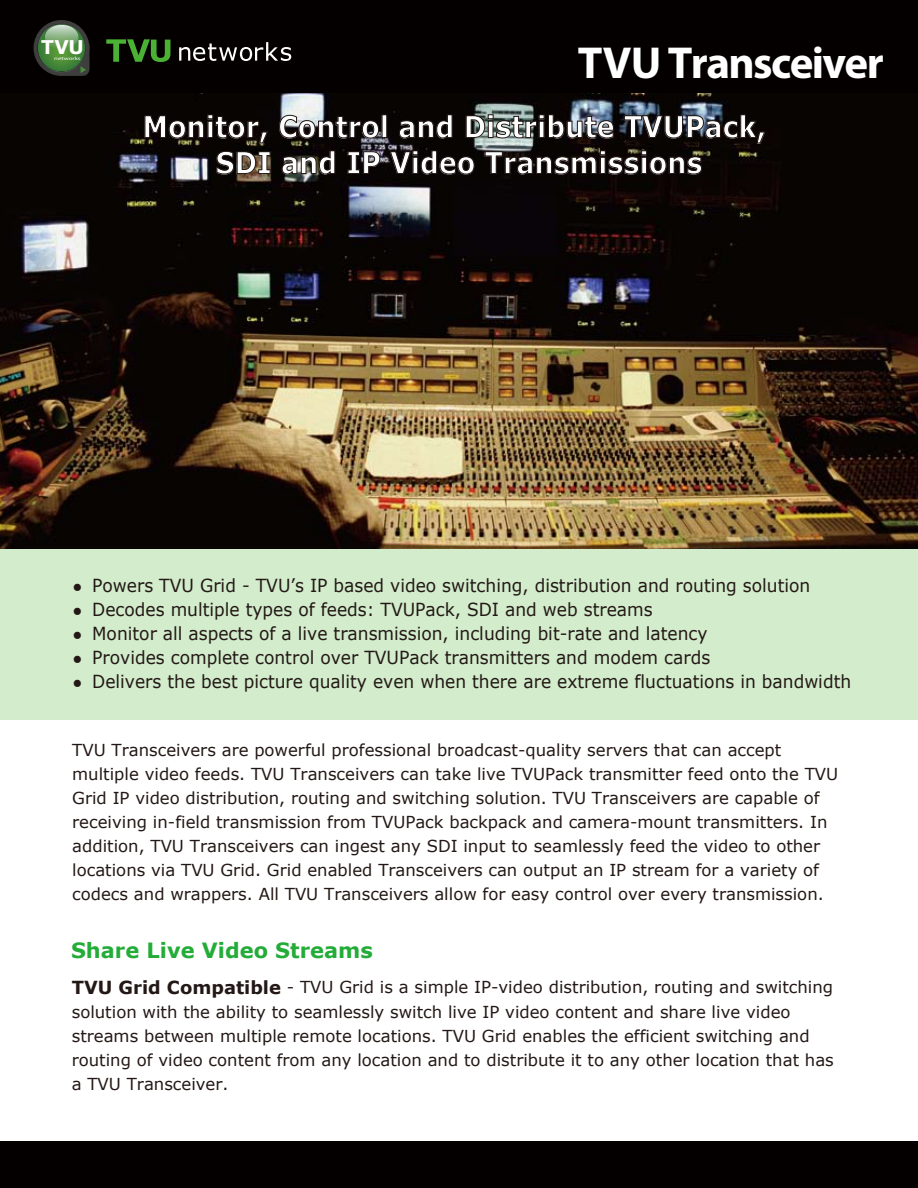
<style>
.page{position:relative;width:918px;height:1188px;background:#fff}
.page>*{position:absolute;margin:0;border:0;box-sizing:border-box;transform-origin:0 0}
.t1{font:700 45px "Myriad Pro";letter-spacing:-.035em;color:#fff}
.t2{font:700 30px/36px "Verdana";color:#fff;text-align:center;scale:.9 1}
.t3{font:700 21px "Verdana";color:#23ac38}
.t4{font:700 18.9px "Verdana";color:#fff}
.t5{font:18px/24px "Verdana";color:#231815;scale:.95 1}
.t6{font:16.5px/24px "Verdana";color:#231815}
.t7{font:4.95px "Myriad Pro";color:#fff;scale:1.39 1}
.s1{font-weight:700;font-size:18px}
</style>
<div class="page">
<img style="left:0;top:93px;width:918px;height:457px">
<div style="left:0;top:0;width:918px;height:93px;background:#040000"></div>
<svg style="left:106px;top:39px;width:64px;height:23px"></svg>
<svg style="left:179px;top:42px;width:112px;height:19px"></svg>
<div style="left:34px;top:20px;width:55px;height:56px;background:#3d3e3d;border-radius:50%"></div>
<svg style="left:37px;top:24px;width:53px;height:52px"></svg>
<div style="left:0;top:1141px;width:918px;height:47px;background:#040000"></div>
<div style="left:0;top:550px;width:918px;height:170px;background:#d2eccc"></div>
<svg style="left:144px;top:114px;width:125px;height:30px;background:#110b07"></svg>
<svg style="left:279px;top:114px;width:100px;height:25px;background:#363333"></svg>
<div style="left:382px;top:114px;width:5px;height:24px;border:1px solid #231815"></div>
<svg style="left:399px;top:114px;width:54px;height:25px"></svg>
<img style="left:465px;top:114px;width:149px;height:25px">
<svg style="left:624px;top:114px;width:142px;height:30px;background:#1a181b"></svg>
<svg style="left:216px;top:151px;width:55px;height:24px"></svg>
<svg style="left:281px;top:150px;width:55px;height:25px"></svg>
<svg style="left:347px;top:151px;width:34px;height:23px"></svg>
<svg style="left:389px;top:150px;width:86px;height:25px;background:#0d0805"></svg>
<svg style="left:484px;top:150px;width:218px;height:25px;background:#120b08"></svg>
<p class="t4" style="left:41px;top:36px;width:44px">TVU</p>
<p class="t7" style="left:54px;top:56px;width:20px">networks</p>
<h1 class="t1" style="left:578px;top:33px;width:307px">TVU Transceiver</h1>
<h2 class="t2" style="left:142px;top:108px;width:695px">Monitor, Control and Distribute TVUPack,<br>SDI and IP Video Transmissions</h2>
<p class="t6" style="left:73px;top:573px;width:11px;text-align:justify">● ● ● ● ●</p>
<p class="t5" style="left:92px;top:573px;width:800px">Powers TVU Grid - TVU’s IP based video switching, distribution and routing solution Decodes multiple types of feeds: TVUPack, SDI and web streams<br>Monitor all aspects of a live transmission, including bit-rate and latency<br>Provides complete control over TVUPack transmitters and modem cards<br>Delivers the best picture quality even when there are extreme fluctuations in bandwidth</p>
<p class="t6" style="left:72px;top:737px;width:768px">TVU Transceivers are powerful professional broadcast-quality servers that can accept multiple video feeds. TVU Transceivers can take live TVUPack transmitter feed onto the TVU Grid IP video distribution, routing and switching solution. TVU Transceivers are capable of receiving in-field transmission from TVUPack backpack and camera-mount transmitters. In addition, TVU Transceivers can ingest any SDI input to seamlessly feed the video to other locations via TVU Grid. Grid enabled Transceivers can output an IP stream for a variety of codecs and wrappers. All TVU Transceivers allow for easy control over every transmission.</p>
<p class="t3" style="left:71px;top:937px;width:303px">Share Live Video Streams</p>
<p class="t6" style="left:72px;top:974px;width:764px"><span class="s1">TVU Grid Compatible</span> - TVU Grid is a simple IP-video distribution, routing and switching solution with the ability to seamlessly switch live IP video content and share live video streams between multiple remote locations. TVU Grid enables the efficient switching and routing of video content from any location and to distribute it to any other location that has a TVU Transceiver.</p>
</div>
